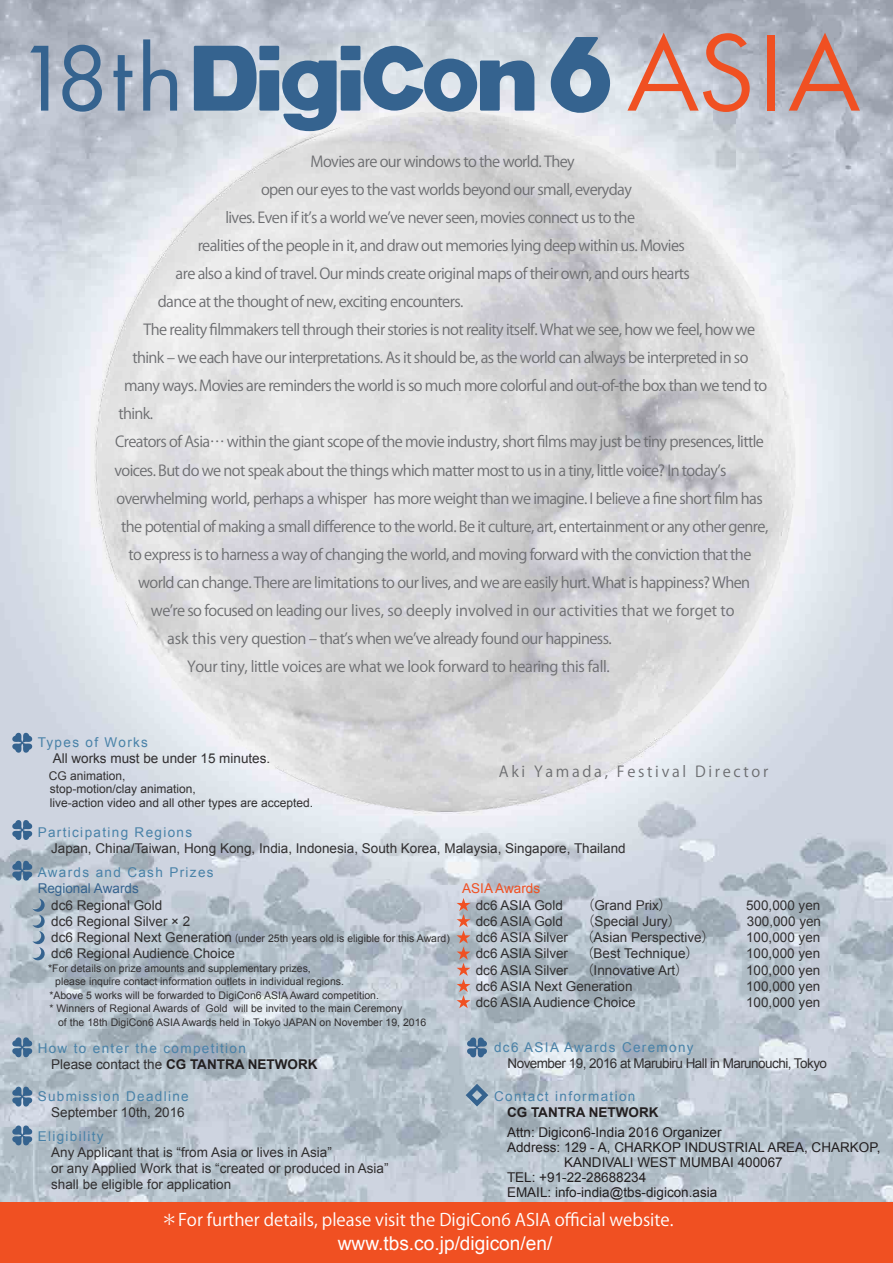
<style>
.page{position:relative;width:893px;height:1263px;background:#fff}
.page>*{position:absolute;margin:0;border:0;box-sizing:border-box;transform-origin:0 0}
.t1{font:19.05px "Arial";color:#fff}
.t2{font:17.1px "Hiragino Sans Pr 6 N W3 90 ms RKSJ H";color:#fff}
.t3{font:15px "Hiragino Sans R Pr 6 N W4 90 ms RKSJ H";letter-spacing:-.04em;color:#6c6d70}
.t4{font:15px "Hiragino Sans R Pr 6 N W4 90 ms RKSJ H";color:#6c6d70}
.t5{font:15px "Hiragino Sans R Pr 6 N W4 90 ms RKSJ H";letter-spacing:-.02em;color:#6c6d70}
.t6{font:15px "Hiragino Sans Pr 6 N W3 90 ms RKSJ H";letter-spacing:.18em;color:#6c6d70}
.t7{font:13.5px/16.2px "Arial";color:#312f30}
.t8{font:13.5px/15px "Arial";color:#231f20}
.t9{font:13.5px/16.2px "Arial";letter-spacing:.1em;color:#4982a8}
.t10{font:13.5px "Arial";letter-spacing:-.04em;color:#312f30}
.t11{font:700 13.5px "Arial";color:#231f20}
.t12{font:13.5px "Arial";color:#35638f}
.t13{font:13.5px "Arial";color:#f05022}
.t14{font:12px/13.5px "Arial";color:#312f30}
.t15{font:10.5px "Arial";color:#312f30}
.t16{font:10.5px "Arial";letter-spacing:.1em;color:#231f20}
.s1{font-size:13.5px}
.s2{font-family:"Koz Go Pr 6 N"}
.s3{color:#312f30}
.s4{font-weight:700;color:#231f20}
.s5{font-family:"Hiragino Sans Pr 6 N W3 90 ms RKSJ H"}
.s6{font-weight:700}
</style>
<div class="page">
<img style="left:0;top:0;width:893px;height:1203px">
<img style="left:95px;top:110px;width:703px;height:703px">
<div style="left:0;top:1203px;width:893px;height:60px;background:#f05022"></div>
<svg style="left:32px;top:898px;width:13px;height:62px"></svg>
<svg style="left:457px;top:898px;width:13px;height:110px"></svg>
<svg style="left:466px;top:1084px;width:22px;height:22px"></svg>
<svg style="left:467px;top:1037px;width:20px;height:21px"></svg>
<svg style="left:12px;top:1086px;width:21px;height:21px"></svg>
<svg style="left:12px;top:1125px;width:21px;height:21px"></svg>
<svg style="left:12px;top:1037px;width:21px;height:21px"></svg>
<svg style="left:12px;top:860px;width:21px;height:21px"></svg>
<svg style="left:12px;top:820px;width:21px;height:20px"></svg>
<svg style="left:12px;top:732px;width:21px;height:21px"></svg>
<svg style="left:813px;top:1156px;width:34px;height:8px"></svg>
<svg style="left:505px;top:1124px;width:298px;height:68px;background:#b8c4ce"></svg>
<svg style="left:30px;top:46px;width:18px;height:65px"></svg>
<svg style="left:113px;top:55px;width:19px;height:56px"></svg>
<svg style="left:143px;top:39px;width:34px;height:72px;background:#899eb5"></svg>
<svg style="left:62px;top:45px;width:40px;height:67px;background:#7e95af"></svg>
<div style="left:259px;top:46px;width:20px;height:14px;background:#35638f"></div>
<div style="left:341px;top:46px;width:19px;height:14px;background:#35638f"></div>
<div style="left:259px;top:70px;width:20px;height:41px;background:#35638f"></div>
<div style="left:341px;top:70px;width:19px;height:41px;background:#35638f"></div>
<svg style="left:551px;top:37px;width:59px;height:80px;background:#7996b3"></svg>
<svg style="left:364px;top:46px;width:170px;height:66px;background:#819cb7"></svg>
<svg style="left:282px;top:61px;width:55px;height:70px;background:#6587a8"></svg>
<svg style="left:194px;top:46px;width:63px;height:65px;background:#5e81a4"></svg>
<svg style="left:627px;top:33px;width:123px;height:79px;background:#cda7a3"></svg>
<div style="left:767px;top:35px;width:8px;height:76px;background:#f05022"></div>
<svg style="left:789px;top:33px;width:71px;height:78px;background:#b99694"></svg>
<p class="t3" style="left:311px;top:153px;width:266px">Movies are our windows to the world. They</p>
<p class="t3" style="left:261px;top:181px;width:372px">open our eyes to the vast worlds beyond our small, everyday</p>
<p class="t3" style="left:225px;top:209px;width:411px">lives. Even if itʼs a world weʼve never seen, movies connect us to the</p>
<p class="t3" style="left:198px;top:237px;width:489px">realities of the people in it, and draw out memories lying deep within us. Movies</p>
<p class="t3" style="left:176px;top:265px;width:516px">are also a kind of travel. Our minds create original maps of their own, and ours hearts</p>
<p class="t3" style="left:158px;top:293px;width:307px">dance at the thought of new, exciting encounters.</p>
<p class="t3" style="left:144px;top:321px;width:613px">The reality filmmakers tell through their stories is not reality itself. What we see, how we feel, how we</p>
<p class="t3" style="left:132px;top:349px;width:618px">think ‒ we each have our interpretations. As it should be, as the world can always be interpreted in so</p>
<p class="t3" style="left:124px;top:377px;width:645px">many ways. Movies are reminders the world is so much more colorful and out-of-the box than we tend to</p>
<p class="t3" style="left:118px;top:405px;width:36px">think.</p>
<p class="t3" style="left:115px;top:433px;width:650px">Creators of Asia… within the giant scope of the movie industry, short films may just be tiny presences, little</p>
<p class="t3" style="left:114px;top:462px;width:614px">voices. But do we not speak about the things which matter most to us in a tiny, little voice? In todayʼs</p>
<p class="t3" style="left:117px;top:490px;width:648px">overwhelming world, perhaps a whisper has more weight than we imagine. I believe a fine short film has</p>
<p class="t3" style="left:121px;top:518px;width:649px">the potential of making a small difference to the world. Be it culture, art, entertainment or any other genre,</p>
<p class="t3" style="left:128px;top:546px;width:625px">to express is to harness a way of changing the world, and moving forward with the conviction that the</p>
<p class="t3" style="left:138px;top:574px;width:614px">world can change. There are limitations to our lives, and we are easily hurt. What is happiness? When</p>
<p class="t4" style="left:151px;top:602px;width:585px">weʼre so focused on leading our lives, so deeply involved in our activities that we forget to</p>
<p class="t3" style="left:167px;top:630px;width:446px">ask this very question ‒ thatʼs when weʼve already found our happiness.</p>
<p class="t5" style="left:187px;top:658px;width:424px">Your tiny, little voices are what we look forward to hearing this fall.</p>
<p class="t9" style="left:38px;top:734px;width:112px">Types of Works</p>
<p class="t7" style="left:53px;top:751px;width:219px">All works must be under 15 minutes.</p>
<p class="t14" style="left:49px;top:769px;width:266px">CG animation,<br>stop-motion/clay animation,<br>live-action video and all other types are accepted.</p>
<p class="t9" style="left:38px;top:824px;width:156px">Participating Regions</p>
<p class="t7" style="left:51px;top:841px;width:576px">Japan, China/Taiwan, Hong Kong, India, Indonesia, South Korea, Malaysia, Singapore, Thailand</p>
<p class="t9" style="left:38px;top:864px;width:177px">Awards and Cash Prizes</p>
<p class="t6" style="left:499px;top:763px;width:271px">Aki Yamada, Festival Director</p>
<p class="t12" style="left:38px;top:880px;width:103px">Regional Awards</p>
<p class="t7" style="left:51px;top:897px;width:141px">dc6 Regional Gold<br>dc6 Regional Silver × 2</p>
<p class="t15" style="left:51px;top:931px;width:400px"><span class="s1">dc6 Regional Next Generation</span> <span class="s2">(</span>under 25th years old is eligible for this Award)</p>
<p class="t7" style="left:51px;top:946px;width:185px">dc6 Regional Audience Choice</p>
<p class="t15" style="left:48px;top:961px;width:264px">*For details on prize amounts and supplementary prizes,</p>
<p class="t15" style="left:55px;top:975px;width:290px">please inquire contact information outlets in individual regions.</p>
<p class="t15" style="left:49px;top:988px;width:331px">*Above 5 works will be forwarded to DigiCon6 ASIA Award competition.</p>
<p class="t15" style="left:49px;top:1002px;width:354px">* Winners of Regional Awards of Gold will be invited to the main Ceremony</p>
<p class="t15" style="left:58px;top:1015px;width:370px">of the 18th DigiCon6 ASIA Awards held in Tokyo JAPAN on November 19, 2016</p>
<p class="t9" style="left:51px;top:1040px;width:268px;text-indent:-14px">How to enter the competition<br><span class="s3">Please contact the</span> <span class="s4">CG TANTRA NETWORK</span></p>
<p class="t9" style="left:38px;top:1088px;width:153px">Submission Deadline</p>
<p class="t7" style="left:51px;top:1105px;width:135px">September 10th, 2016</p>
<p class="t9" style="left:38px;top:1128px;width:68px">Eligibility</p>
<p class="t7" style="left:51px;top:1144px;width:339px">Any Applicant that is “from Asia or lives in Asia”<br>or any Applied Work that is “created or produced in Asia” shall be eligible for application</p>
<p class="t13" style="left:462px;top:880px;width:79px">ASIA Awards</p>
<p class="t7" style="left:476px;top:897px;width:89px">dc6 ASIA Gold</p>
<p class="t7" style="left:581px;top:897px;width:92px"><span class="s5">（</span>Grand Prix<span class="s5">）</span></p>
<p class="t7" style="left:746px;top:897px;width:76px">500,000 yen</p>
<p class="t7" style="left:476px;top:913px;width:89px">dc6 ASIA Gold</p>
<p class="t7" style="left:581px;top:913px;width:101px"><span class="s5">（</span>Special Jury<span class="s5">）</span></p>
<p class="t7" style="left:747px;top:913px;width:76px">300,000 yen</p>
<p class="t7" style="left:476px;top:929px;width:241px">dc6 ASIA Silver <span class="s5">（</span>Asian Perspective<span class="s5">）</span></p>
<p class="t7" style="left:476px;top:929px;width:346px;text-align:justify;text-indent:270px">100,000 yen dc6 ASIA Silver <span class="s5">（</span>Best Technique<span class="s5">）　　　</span>100,000 yen dc6 ASIA Silver <span class="s5">（</span>Innovative Art<span class="s5">）</span></p>
<p class="t7" style="left:746px;top:962px;width:76px">100,000 yen</p>
<p class="t7" style="left:476px;top:978px;width:158px">dc6 ASIA Next Generation</p>
<p class="t7" style="left:746px;top:978px;width:76px">100,000 yen</p>
<p class="t7" style="left:476px;top:994px;width:161px">dc6 ASIA Audience Choice</p>
<p class="t7" style="left:746px;top:994px;width:76px">100,000 yen</p>
<p class="t9" style="left:494px;top:1039px;width:201px">dc6 ASIA Awards Ceremony</p>
<p class="t10" style="left:508px;top:1055px;width:321px">November 19, 2016 at Marubiru Hall in Marunouchi, Tokyo</p>
<p class="t9" style="left:494px;top:1088px;width:143px">Contact information</p>
<p class="t11" style="left:507px;top:1103px;width:153px">CG TANTRA NETWORK</p>
<p class="t8" style="left:507px;top:1124px;width:375px">Attn: Digicon6-India 2016 Organizer<br>Address: 129 - A, CHARKOP INDUSTRIAL AREA, CHARKOP,<span class="s2">　　　　</span> KANDIVALI WEST MUMBAI 400067<br>TEL: +91-22-28688234<br>EMAIL: info-india@tbs-digicon.asia</p>
<p class="t8" style="left:512px;top:1106px;width:235px"><span class="s6">CCIF</span> - China Cartoon Industry Forum -</p>
<p class="t16" style="left:547px;top:1183px;width:158px">info-china@tbs-digicon.asia</p>
<p class="t2" style="left:161px;top:1210px;width:514px">＊For further details, please visit the DigiCon6 ASIA official website.</p>
<p class="t1" style="left:338px;top:1231px;width:216px">www.tbs.co.jp/digicon/en/</p>
</div>
